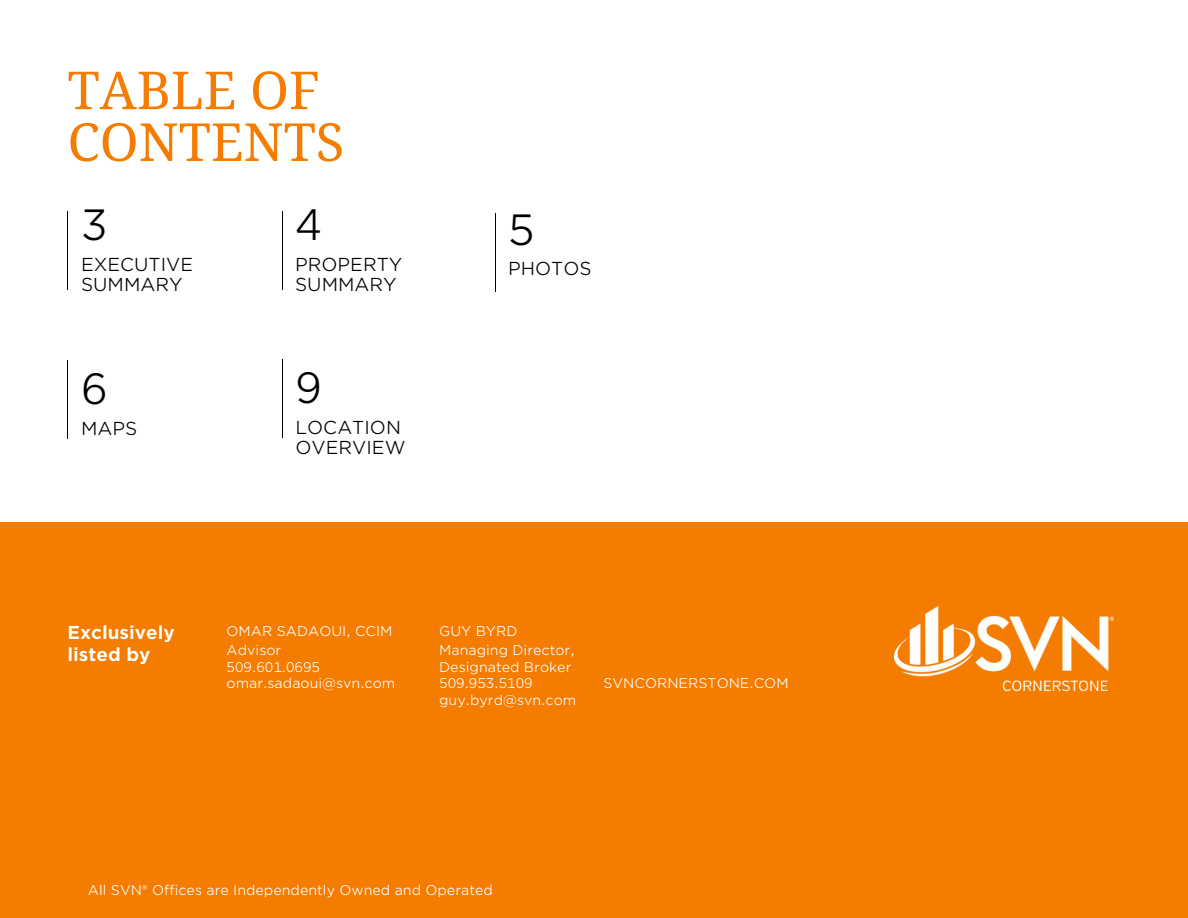
<style>
.page{position:relative;width:1188px;height:918px;background:#fff}
.page>*{position:absolute;margin:0;border:0;box-sizing:border-box;transform-origin:0 0}
.t1{font:52.5px/51.8px "Noto Serif";color:#f47c00}
.t2{font:42px "Gotham Office";color:#000}
.t3{font:18px/20.2px "Gotham Office";color:#000}
.t4{font:700 18px/22.5px "Gotham Office";color:#fff}
.t5{font:13.5px/16.8px "Gotham Office";color:#fff}
</style>
<div class="page">
<hr style="left:68px;top:211px;width:1px;height:79px;background:#000">
<hr style="left:282px;top:211px;width:1px;height:79px;background:#000">
<div style="left:0;top:522px;width:1187px;height:396px;background:#f47c00"></div>
<img style="left:895px;top:607px;width:218px;height:85px">
<hr style="left:68px;top:361px;width:1px;height:78px;background:#000">
<hr style="left:282px;top:360px;width:1px;height:78px;background:#000">
<hr style="left:495px;top:213px;width:1px;height:79px;background:#000">
<h1 class="t1" style="left:68px;top:63px;width:278px">TABLE OF<br>CONTENTS</h1>
<p class="t2" style="left:81px;top:200px;width:28px">3</p>
<p class="t3" style="left:81px;top:254px;width:114px">EXECUTIVE<br>SUMMARY</p>
<p class="t2" style="left:81px;top:364px;width:28px">6</p>
<p class="t3" style="left:81px;top:418px;width:58px">MAPS</p>
<p class="t2" style="left:295px;top:200px;width:28px">4</p>
<p class="t3" style="left:295px;top:254px;width:109px">PROPERTY<br>SUMMARY</p>
<h4 class="t2" style="left:295px;top:363px;width:28px">9</h4>
<h4 class="t3" style="left:295px;top:417px;width:112px">LOCATION<br>OVERVIEW</h4>
<p class="t2" style="left:508px;top:204px;width:28px">5</p>
<p class="t3" style="left:508px;top:258px;width:85px">PHOTOS</p>
<h2 class="t4" style="left:68px;top:621px;width:109px">Exclusively listed by</h2>
<h4 class="t5" style="left:226px;top:623px;width:168px">OMAR SADAOUI, CCIM</h4>
<p class="t5" style="left:439px;top:623px;width:80px">GUY BYRD</p>
<h2 class="t5" style="left:227px;top:641px;width:56px">Advisor</h2>
<h2 class="t5" style="left:227px;top:658px;width:170px">509.601.0695 omar.sadaoui@svn.com</h2>
<h2 class="t5" style="left:439px;top:641px;width:137px">Managing Director,<br>Designated Broker</h2>
<h2 class="t5" style="left:439px;top:675px;width:95px">509.953.5109</h2>
<h3 class="t5" style="left:439px;top:692px;width:139px">guy.byrd@svn.com</h3>
<h4 class="t5" style="left:603px;top:674px;width:187px">SVNCORNERSTONE.COM</h4>
<p class="t5" style="left:88px;top:882px;width:407px">All SVN® Offices are Independently Owned and Operated</p>
</div>
